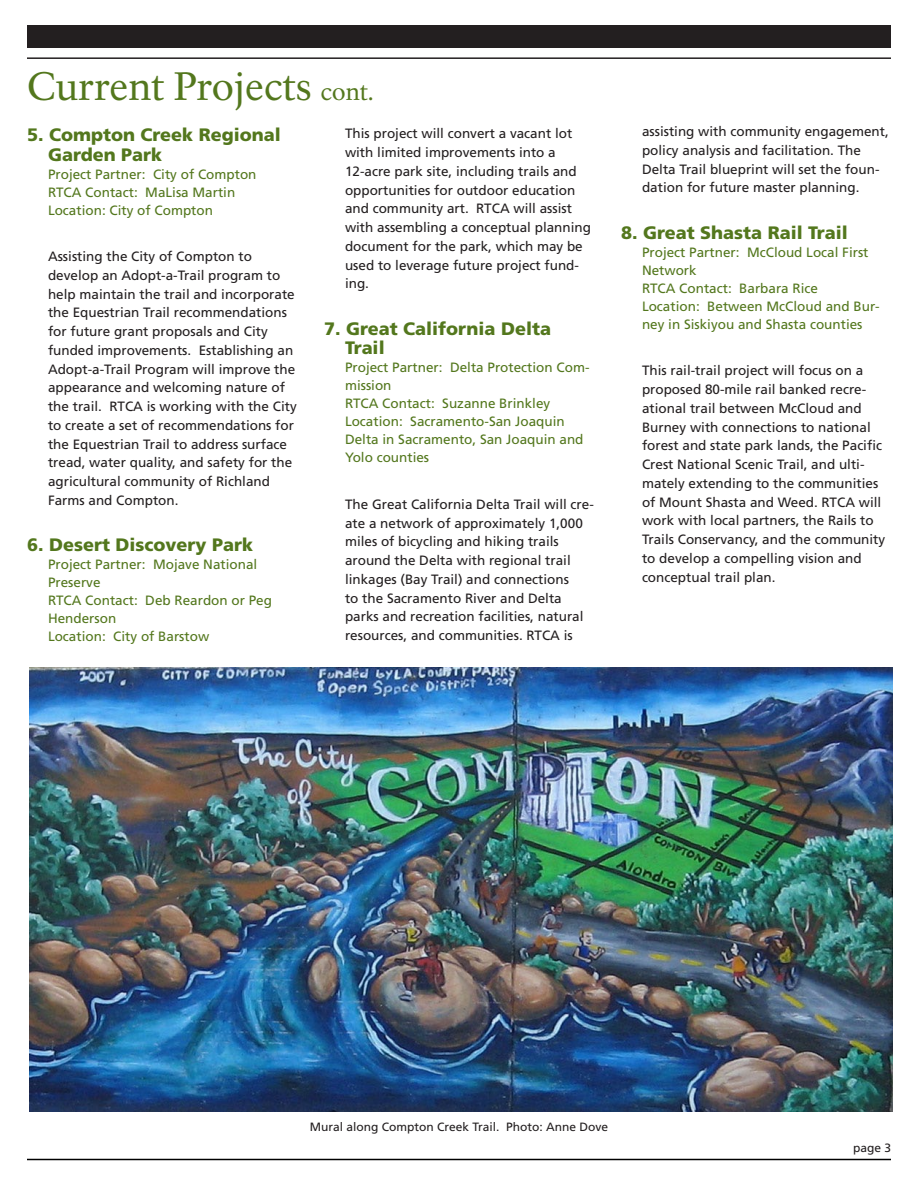
<style>
.page{position:relative;width:918px;height:1188px;background:#fff}
.page>*{position:absolute;margin:0;border:0;box-sizing:border-box;transform-origin:0 0}
._01_RecentSuccess_H1{font:39px "NPS Rawlinson OT";color:#53771d}
._04_CurrentProject_H{font:900 18px/19.5px "Frutiger LT Std";color:#53771d}
._07_CurrentProject_T{font:13.5px/18.8px "Frutiger LT Std";color:#231f20}
._05_CurrentProject_p{font:13.5px/18px "Frutiger LT Std";color:#53771d}
._08_Caption{font:12px "Frutiger LT Std";color:#231f20}
._15_Continued{font:12px "Frutiger LT Std";color:#231f20}
.s1{font-size:24px}
</style>
<div class="page">
<div style="left:27px;top:26px;width:864px;height:22px;background:#231f20"></div>
<hr style="left:27px;top:57px;width:864px;height:2px;background:#231f20">
<hr style="left:27px;top:1159px;width:864px;height:1px;background:#000">
<img style="left:29px;top:668px;width:864px;height:443px">
<p class="_01_RecentSuccess_H1" style="left:27px;top:63px;width:348px">Current Projects <span class="s1">cont.</span></p>
<p class="_04_CurrentProject_H" style="left:48px;top:125px;width:234px;text-indent:-21px">5. Compton Creek Regional<br>Garden Park</p>
<p class="_05_CurrentProject_p" style="left:48px;top:165px;width:210px">Project Partner: City of Compton</p>
<p class="_05_CurrentProject_p" style="left:48px;top:183px;width:189px">RTCA Contact: MaLisa Martin</p>
<p class="_05_CurrentProject_p" style="left:48px;top:201px;width:167px">Location: City of Compton</p>
<p class="_07_CurrentProject_T" style="left:48px;top:247px;width:250px">Assisting the City of Compton to develop an Adopt-a-Trail program to help maintain the trail and incorporate the Equestrian Trail recommendations for future grant proposals and City funded improvements. Establishing an Adopt-a-Trail Program will improve the appearance and welcoming nature of the trail. RTCA is working with the City to create a set of recommendations for the Equestrian Trail to address surface tread, water quality, and safety for the agricultural community of Richland Farms and Compton.</p>
<p class="_04_CurrentProject_H" style="left:27px;top:535px;width:228px">6. Desert Discovery Park</p>
<p class="_05_CurrentProject_p" style="left:48px;top:556px;width:211px">Project Partner: Mojave National<br>Preserve</p>
<p class="_05_CurrentProject_p" style="left:48px;top:592px;width:226px">RTCA Contact: Deb Reardon or Peg<br>Henderson</p>
<p class="_05_CurrentProject_p" style="left:48px;top:628px;width:163px">Location: City of Barstow</p>
<p class="_07_CurrentProject_T" style="left:345px;top:124px;width:248px">This project will convert a vacant lot with limited improvements into a 12-acre park site, including trails and opportunities for outdoor education and community art. RTCA will assist with assembling a conceptual planning document for the park, which may be used to leverage future project fund&shy;ing.</p>
<p class="_04_CurrentProject_H" style="left:345px;top:319px;width:208px;text-indent:-21px">7. Great California Delta<br>Trail</p>
<p class="_05_CurrentProject_p" style="left:345px;top:359px;width:246px">Project Partner: Delta Protection Com&shy;mission</p>
<p class="_05_CurrentProject_p" style="left:345px;top:395px;width:207px">RTCA Contact: Suzanne Brinkley</p>
<p class="_05_CurrentProject_p" style="left:345px;top:413px;width:240px">Location: Sacramento-San Joaquin<br>Delta in Sacramento, San Joaquin and<br>Yolo counties</p>
<p class="_07_CurrentProject_T" style="left:345px;top:495px;width:250px">The Great California Delta Trail will cre&shy;ate a network of approximately 1,000 miles of bicycling and hiking trails around the Delta with regional trail linkages (Bay Trail) and connections<br>to the Sacramento River and Delta parks and recreation facilities, natural resources, and communities. RTCA is</p>
<p class="_07_CurrentProject_T" style="left:642px;top:122px;width:248px">assisting with community engagement, policy analysis and facilitation. The Delta Trail blueprint will set the foun&shy;dation for future master planning.</p>
<p class="_04_CurrentProject_H" style="left:621px;top:223px;width:228px">8. Great Shasta Rail Trail</p>
<p class="_05_CurrentProject_p" style="left:642px;top:243px;width:228px">Project Partner: McCloud Local First<br>Network</p>
<p class="_05_CurrentProject_p" style="left:642px;top:279px;width:178px">RTCA Contact: Barbara Rice</p>
<p class="_05_CurrentProject_p" style="left:642px;top:297px;width:239px">Location: Between McCloud and Bur&shy;ney in Siskiyou and Shasta counties</p>
<p class="_07_CurrentProject_T" style="left:642px;top:361px;width:245px">This rail-trail project will focus on a proposed 80-mile rail banked recre&shy;ational trail between McCloud and Burney with connections to national forest and state park lands, the Pacific Crest National Scenic Trail, and ulti&shy;mately extending to the communities of Mount Shasta and Weed. RTCA will work with local partners, the Rails to Trails Conservancy, and the community to develop a compelling vision and conceptual trail plan.</p>
<p class="_08_Caption" style="left:310px;top:1120px;width:300px">Mural along Compton Creek Trail. Photo: Anne Dove</p>
<p class="_15_Continued" style="left:853px;top:1141px;width:40px">page 3</p>
</div>
